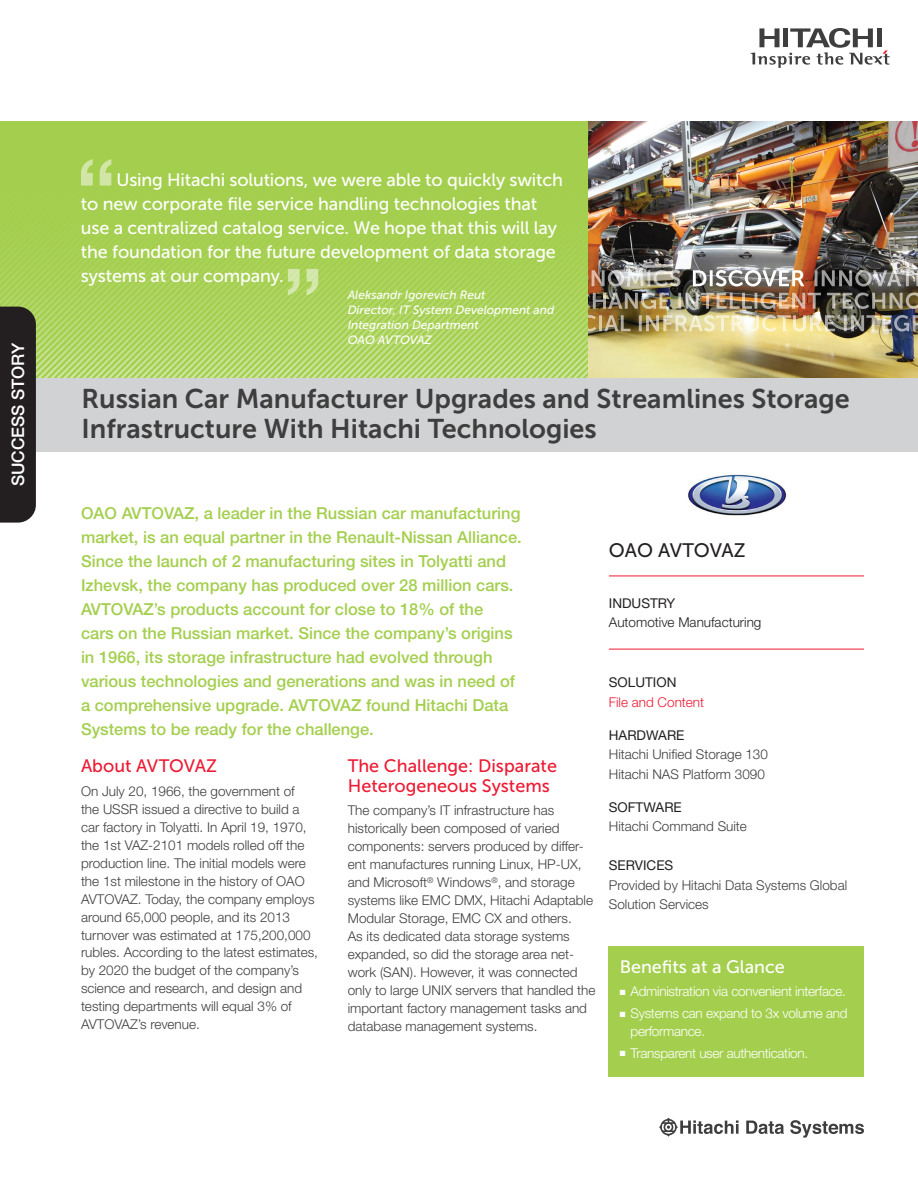
<style>
.page{position:relative;width:918px;height:1188px;background:#fff}
.page>*{position:absolute;margin:0;border:0;box-sizing:border-box;transform-origin:0 0}
.t1{font:27px/30px "Museo Sans 700";color:#3e3e3f}
.t2{font:19.5px "Museo Sans 500";letter-spacing:-.005em;color:#231f20}
.t3{font:18px/24px "Museo Sans 500";letter-spacing:-.01em;color:#fff}
.t4{font:18px/19.5px "Museo Sans 500";color:#ed1a33}
.t5{font:500 17.25px "Helvetica Neue LT Std";color:#fff}
.t6{font:500 16.5px/24px "Helvetica Neue LT Std";color:#a4cf4e}
.t7{font:300 13.5px/18px "Helvetica Neue LT Std";color:#3e3e3f}
.t8{font:300 13.5px/18px "Helvetica Neue LT Std";letter-spacing:-.02em;color:#fff}
.t9{font:13.5px "Helvetica Neue LT Std";color:#231f20}
.t10{font:300 13.5px "Helvetica Neue LT Std";color:#231f20}
.t11{font:300 13.5px "Helvetica Neue LT Std";color:#ed1a33}
.t12{font:italic 12px/15px "Museo Sans 500";color:#fff}
</style>
<div class="page">
<svg style="left:659px;top:1117px;width:80px;height:20px"></svg>
<svg style="left:746px;top:1121px;width:38px;height:13px"></svg>
<svg style="left:790px;top:1120px;width:74px;height:18px"></svg>
<svg style="left:751px;top:28px;width:139px;height:40px"></svg>
<img style="left:587px;top:122px;width:331px;height:256px">
<img style="left:587px;top:315px;width:331px;height:17px">
<svg style="left:0;top:122px;width:587px;height:256px;background:#a9d157"></svg>
<div style="left:0;top:378px;width:918px;height:74px;background:#d1d2d4"></div>
<div style="left:0;top:307px;width:36px;height:216px;background:#231f20"></div>
<hr style="left:609px;top:576px;width:255px;height:1px;background:#ed1a33">
<hr style="left:609px;top:649px;width:255px;height:1px;background:#ed1a33">
<svg style="left:81px;top:159px;width:30px;height:27px"></svg>
<img style="left:205px;top:269px;width:713px;height:40px">
<div style="left:609px;top:946px;width:255px;height:131px;background:#a4cf4e"></div>
<img style="left:688px;top:474px;width:99px;height:42px">
<p class="t5" style="left:8px;top:486px;width:145px;rotate:-90deg">SUCCESS STORY</p>
<p class="t3" style="left:81px;top:167px;width:484px;text-indent:35px">Using Hitachi solutions, we were able to quickly switch to new corporate file service handling technologies that use a centralized catalog service. We hope that this will lay the foundation for the future development of data storage systems at our company.</p>
<p class="t12" style="left:348px;top:287px;width:208px">Aleksandr Igorevich Reut<br>Director, IT System Development and<br>Integration Department<br>OAO AVTOVAZ</p>
<h1 class="t1" style="left:82px;top:384px;width:770px">Russian Car Manufacturer Upgrades and Streamlines Storage<br>Infrastructure With Hitachi Technologies</h1>
<p class="t6" style="left:81px;top:501px;width:442px">OAO AVTOVAZ, a leader in the Russian car manufacturing market, is an equal partner in the Renault-Nissan Alliance.<br>Since the launch of 2 manufacturing sites in Tolyatti and Izhevsk, the company has produced over 28 million cars.<br>AVTOVAZ’s products account for close to 18% of the<br>cars on the Russian market. Since the company’s origins in 1966, its storage infrastructure had evolved through various technologies and generations and was in need of a comprehensive upgrade. AVTOVAZ found Hitachi Data Systems to be ready for the challenge.</p>
<h3 class="t4" style="left:81px;top:756px;width:138px">About AVTOVAZ</h3>
<p class="t7" style="left:81px;top:781px;width:239px">On July 20, 1966, the government of<br>the USSR issued a directive to build a car factory in Tolyatti. In April 19, 1970, the 1st VAZ-2101 models rolled off the production line. The initial models were the 1st milestone in the history of OAO AVTOVAZ. Today, the company employs around 65,000 people, and its 2013 turnover was estimated at 175,200,000 rubles. According to the latest estimates, by 2020 the budget of the company’s science and research, and design and testing departments will equal 3% of AVTOVAZ’s revenue.</p>
<h3 class="t4" style="left:348px;top:756px;width:211px">The Challenge: Disparate<br>Heterogeneous Systems</h3>
<p class="t7" style="left:348px;top:801px;width:249px">The company’s IT infrastructure has historically been composed of varied components: servers produced by differ&shy;ent manufactures running Linux, HP-UX, and Microsoft<sup>®</sup> Windows<sup>®</sup>, and storage systems like EMC DMX, Hitachi Adaptable Modular Storage, EMC CX and others.<br>As its dedicated data storage systems expanded, so did the storage area net&shy;work (SAN). However, it was connected only to large UNIX servers that handled the important factory management tasks and database management systems.</p>
<h2 class="t2" style="left:609px;top:539px;width:138px">OAO AVTOVAZ</h2>
<p class="t9" style="left:609px;top:595px;width:68px">INDUSTRY</p>
<p class="t10" style="left:609px;top:614px;width:154px">Automotive Manufacturing</p>
<p class="t9" style="left:609px;top:674px;width:69px">SOLUTION</p>
<p class="t11" style="left:609px;top:694px;width:97px">File and Content</p>
<p class="t9" style="left:609px;top:727px;width:77px">HARDWAR E</p>
<p class="t7" style="left:609px;top:744px;width:161px;line-height:19.5px">Hitachi Unified Storage 130<br>Hitachi NAS Platform 3090</p>
<p class="t9" style="left:609px;top:799px;width:74px">SOFTWAR E</p>
<p class="t7" style="left:609px;top:817px;width:140px">Hitachi Command Suite</p>
<p class="t9" style="left:609px;top:857px;width:66px">SERVICES</p>
<p class="t7" style="left:609px;top:875px;width:240px;line-height:19.5px">Provided by Hitachi Data Systems Global<br>Solution Services</p>
<h3 class="t3" style="left:620px;top:955px;width:167px">Benefits at a Glance</h3>
<p class="t8" style="left:620px;top:982px;width:228px">■ Administration via convenient interface.</p>
<p class="t8" style="left:631px;top:1004px;width:219px;text-indent:-11px">■ Systems can expand to 3x volume and performance.</p>
<p class="t8" style="left:620px;top:1044px;width:190px">■ Transparent user authentication.</p>
</div>
